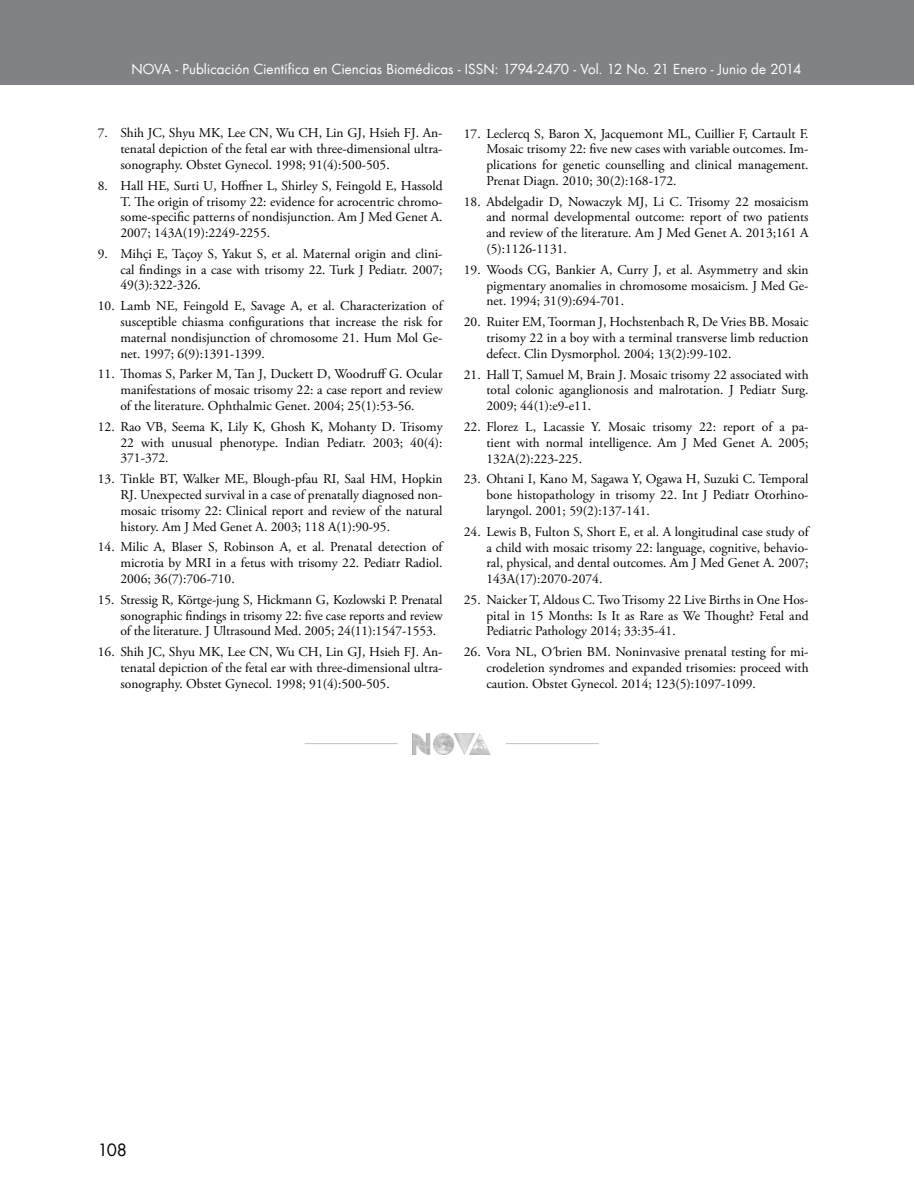
<style>
.page{position:relative;width:915px;height:1191px;background:#fff}
.page>*{position:absolute;margin:0;border:0;box-sizing:border-box;transform-origin:0 0}
.t1{font:16.5px "Futura LT";color:#000}
.t2{font:13.5px/15.8px "Adobe Garamond Pro";color:#000;text-align:justify}
.t3{font:13.5px "Futura LT";color:#fff}
</style>
<div class="page">
<div style="left:0;top:0;width:914px;height:85px;background:#808285"></div>
<hr style="left:304px;top:743px;width:93px;height:1px;background:#c7c8ca">
<hr style="left:505px;top:743px;width:93px;height:1px;background:#c7c8ca">
<img style="left:412px;top:733px;width:78px;height:21px">
<p class="t3" style="left:131px;top:61px;width:671px">NOVA - Publicación Científica en Ciencias Biomédicas - Issn : 1794-2470 - Vol. 12 No. 21 Enero - Junio de 2014</p>
<p class="t2" style="left:120px;top:126px;width:323px;text-indent:-23px">7. Shih JC, Shyu MK, Lee CN, Wu CH, Lin GJ, Hsieh FJ. An&shy;tenatal depiction of the fetal ear with three-dimensional ultra&shy;sonography. Obstet Gynecol. 1998; 91(4):500-505.</p>
<p class="t2" style="left:120px;top:178px;width:323px;text-indent:-23px">8. Hall HE, Surti U, Hoffner L, Shirley S, Feingold E, Hassold T. The origin of trisomy 22: evidence for acrocentric chromo&shy;some-specific patterns of nondisjunction. Am J Med Genet A.<br>2007; 143A(19):2249-2255.</p>
<p class="t2" style="left:120px;top:246px;width:323px;text-indent:-23px">9. Mihçi E, Taçoy S, Yakut S, et al. Maternal origin and clini&shy;cal findings in a case with trisomy 22. Turk J Pediatr. 2007; 49(3):322-326.</p>
<p class="t2" style="left:120px;top:299px;width:323px;text-indent:-23px">10. Lamb NE, Feingold E, Savage A, et al. Characterization of susceptible chiasma configurations that increase the risk for maternal nondisjunction of chromosome 21. Hum Mol Ge&shy;net. 1997; 6(9):1391-1399.</p>
<p class="t2" style="left:120px;top:367px;width:323px;text-indent:-23px">11. Thomas S, Parker M, Tan J, Duckett D, Woodruff G. Ocular manifestations of mosaic trisomy 22: a case report and review of the literature. Ophthalmic Genet. 2004; 25(1):53-56.</p>
<p class="t2" style="left:120px;top:419px;width:323px;text-indent:-23px">12. Rao VB, Seema K, Lily K, Ghosh K, Mohanty D. Trisomy 22 with unusual phenotype. Indian Pediatr. 2003; 40(4):<br>371-372.</p>
<p class="t2" style="left:120px;top:471px;width:323px;text-indent:-23px">13. Tinkle BT, Walker ME, Blough-pfau RI, Saal HM, Hopkin RJ. Unexpected survival in a case of prenatally diagnosed non&shy;mosaic trisomy 22: Clinical report and review of the natural history. Am J Med Genet A. 2003; 118 A(1):90-95.</p>
<p class="t2" style="left:120px;top:540px;width:323px;text-indent:-23px">14. Milic A, Blaser S, Robinson A, et al. Prenatal detection of microtia by MRI in a fetus with trisomy 22. Pediatr Radiol.<br>2006; 36(7):706-710.</p>
<p class="t2" style="left:120px;top:592px;width:323px;text-indent:-23px">15. Stressig R, Körtge-jung S, Hickmann G, Kozlowski P. Prenatal sonographic findings in trisomy 22: five case reports and review of the literature. J Ultrasound Med. 2005; 24(11):1547-1553.</p>
<p class="t2" style="left:120px;top:644px;width:323px;text-indent:-23px">16. Shih JC, Shyu MK, Lee CN, Wu CH, Lin GJ, Hsieh FJ. An&shy;tenatal depiction of the fetal ear with three-dimensional ultra&shy;sonography. Obstet Gynecol. 1998; 91(4):500-505.</p>
<p class="t2" style="left:486px;top:126px;width:323px;text-indent:-23px">17. Leclercq S, Baron X, Jacquemont ML, Cuillier F, Cartault F.<br>Mosaic trisomy 22: five new cases with variable outcomes. Im&shy;plications for genetic counselling and clinical management.<br>Prenat Diagn. 2010; 30(2):168-172.</p>
<p class="t2" style="left:486px;top:194px;width:323px;text-indent:-23px">18. Abdelgadir D, Nowaczyk MJ, Li C. Trisomy 22 mosaicism and normal developmental outcome: report of two patients and review of the literature. Am J Med Genet A. 2013;161 A (5):1126-1131.</p>
<p class="t2" style="left:486px;top:262px;width:323px;text-indent:-23px">19. Woods CG, Bankier A, Curry J, et al. Asymmetry and skin pigmentary anomalies in chromosome mosaicism. J Med Ge&shy;net. 1994; 31(9):694-701.</p>
<p class="t2" style="left:486px;top:314px;width:323px;text-indent:-23px">20. Ruiter EM, Toorman J, Hochstenbach R, De Vries BB. Mosaic trisomy 22 in a boy with a terminal transverse limb reduction defect. Clin Dysmorphol. 2004; 13(2):99-102.</p>
<p class="t2" style="left:486px;top:367px;width:323px;text-indent:-23px">21. Hall T, Samuel M, Brain J. Mosaic trisomy 22 associated with total colonic aganglionosis and malrotation. J Pediatr Surg.<br>2009; 44(1):e9-e11.</p>
<p class="t2" style="left:486px;top:419px;width:323px;text-indent:-23px">22. Florez L, Lacassie Y. Mosaic trisomy 22: report of a pa&shy;tient with normal intelligence. Am J Med Genet A. 2005; 132A(2):223-225.</p>
<p class="t2" style="left:486px;top:472px;width:323px;text-indent:-23px">23. Ohtani I, Kano M, Sagawa Y, Ogawa H, Suzuki C. Temporal bone histopathology in trisomy 22. Int J Pediatr Otorhino&shy;laryngol. 2001; 59(2):137-141.</p>
<p class="t2" style="left:486px;top:524px;width:323px;text-indent:-23px">24. Lewis B, Fulton S, Short E, et al. A longitudinal case study of a child with mosaic trisomy 22: language, cognitive, behavio&shy;ral, physical, and dental outcomes. Am J Med Genet A. 2007; 143A(17):2070-2074.</p>
<p class="t2" style="left:486px;top:592px;width:323px;text-indent:-23px">25. Naicker T, Aldous C. Two Trisomy 22 Live Births in One Hos&shy;pital in 15 Months: Is It as Rare as We Thought? Fetal and Pediatric Pathology 2014; 33:35-41.</p>
<p class="t2" style="left:486px;top:644px;width:323px;text-indent:-23px">26. Vora NL, O´brien BM. Noninvasive prenatal testing for mi&shy;crodeletion syndromes and expanded trisomies: proceed with caution. Obstet Gynecol. 2014; 123(5):1097-1099.</p>
<p class="t1" style="left:98px;top:1139px;width:31px">108</p>
</div>
